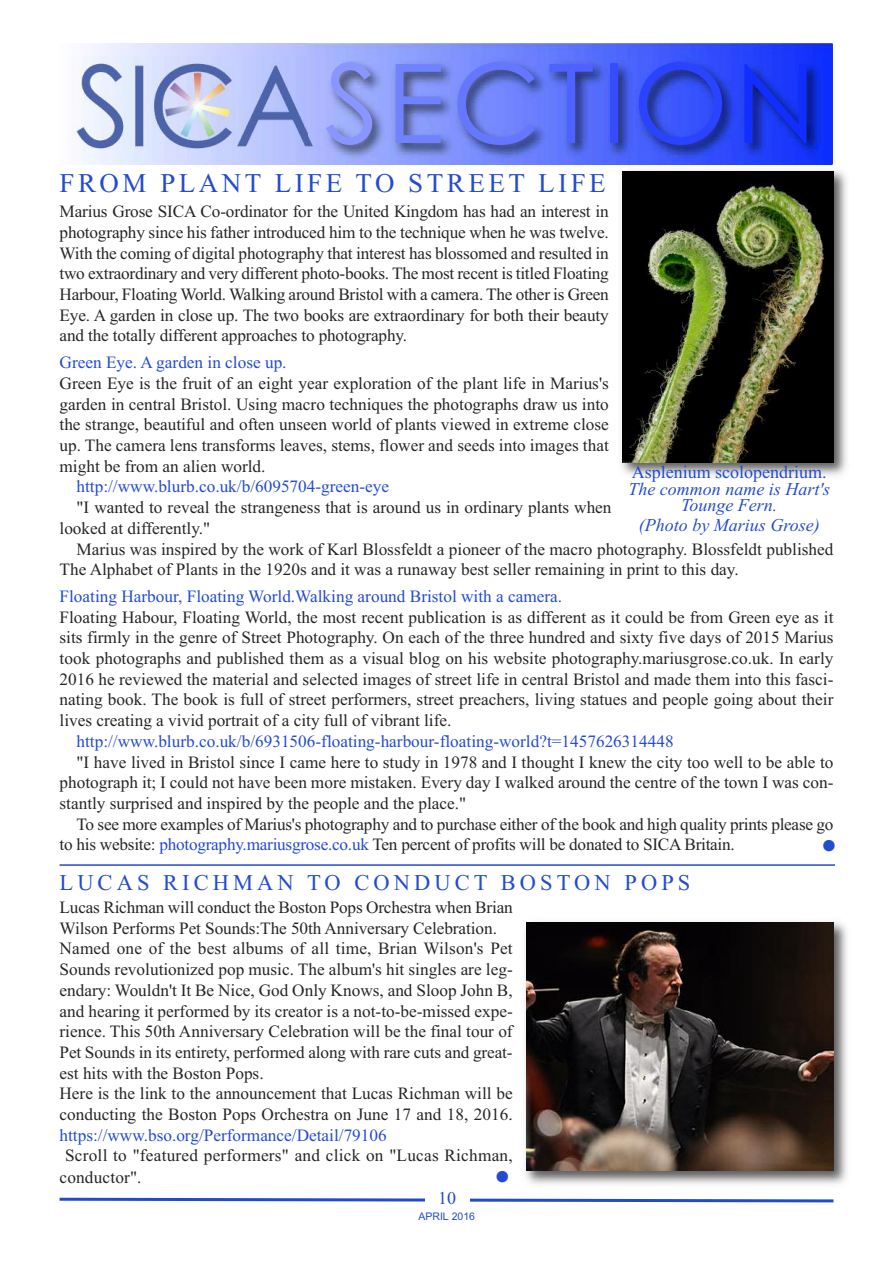
<style>
.page{position:relative;width:893px;height:1263px;background:#fff}
.page>*{position:absolute;margin:0;border:0;box-sizing:border-box;transform-origin:0 0}
.t1{font:110.1px "Century Gothic";letter-spacing:.06em;color:#8996ff}
.t2{font:italic 46.5px "Times New Roman";color:#234bd1}
.t3{font:27px "Times New Roman";letter-spacing:.13em;color:#234bd1}
.t4{font:22.5px "Times New Roman";letter-spacing:.18em;color:#234bd1}
.t5{font:italic 18px/16.5px "Times New Roman";color:#234bd1;text-align:center}
.t6{font:18px "Times New Roman";color:#234bd1}
.t7{font:18px "Times New Roman";color:#224acc}
.t8{font:17.25px/20.7px "Times New Roman";color:#272627}
.t9{font:17.25px "Times New Roman";color:#234bd1}
.t10{font:10.5px "Arial";color:#224acc}
.s1{color:#7182ff}
.s2{color:#6577ff}
.s3{color:#4e62ff}
.s4{color:#364dff}
.s5{color:#2a43ff}
.s6{color:#122eff}
.s7{color:#234bd1}
</style>
<div class="page">
<svg style="left:59px;top:1197px;width:775px;height:6px"></svg>
<div style="left:425px;top:1192px;width:44px;height:37px;background:#fff"></div>
<svg style="left:68px;top:44px;width:241px;height:120px"></svg>
<img style="left:309px;top:44px;width:524px;height:120px">
<img style="left:69px;top:57px;width:262px;height:104px">
<svg style="left:326px;top:125px;width:5px;height:10px"></svg>
<img style="left:621px;top:170px;width:226px;height:306px">
<img style="left:616px;top:164px;width:217px;height:1px">
<img style="left:622px;top:171px;width:211px;height:292px">
<img style="left:525px;top:922px;width:322px;height:263px">
<img style="left:526px;top:923px;width:307px;height:247px">
<hr style="left:60px;top:864px;width:775px;height:2px;background:#234bd1">
<h1 class="t1" style="left:325px;top:41px;width:493px">S<span class="s1">E</span><span class="s2">C</span><span class="s3">T</span><span class="s4">I</span><span class="s5">O</span><span class="s6">N</span></h1>
<h3 class="t3" style="left:60px;top:166px;width:548px">FROM PLANT LIFE TO STREET LIFE</h3>
<p class="t8" style="left:60px;top:201px;width:551px;text-align:justify">Marius Grose SICA Co-ordinator for the United Kingdom has had an interest in photography since his father introduced him to the technique when he was twelve.<br>With the coming of digital photography that interest has blossomed and resulted in two extraordinary and very different photo-books. The most recent is titled Floating Harbour, Floating World. Walking around Bristol with a camera. The other is Green Eye. A garden in close up. The two books are extraordinary for both their beauty and the totally different approaches to photography.</p>
<p class="t9" style="left:60px;top:352px;width:229px">Green Eye. A garden in close up.</p>
<p class="t8" style="left:60px;top:373px;width:551px;text-align:justify">Green Eye is the fruit of an eight year exploration of the plant life in Marius's garden in central Bristol. Using macro techniques the photographs draw us into the strange, beautiful and often unseen world of plants viewed in extreme close up. The camera lens transforms leaves, stems, flower and seeds into images that might be from an alien world.</p>
<p class="t9" style="left:77px;top:476px;width:314px">http://www.blurb.co.uk/b/6095704-green-eye</p>
<p class="t8" style="left:60px;top:497px;width:553px;text-indent:17px">"I wanted to reveal the strangeness that is around us in ordinary plants when looked at differently."</p>
<p class="t8" style="left:60px;top:538px;width:775px;text-indent:17px">Marius was inspired by the work of Karl Blossfeldt a pioneer of the macro photography. Blossfeldt published<br>The Alphabet of Plants in the 1920s and it was a runaway best seller remaining in print to this day.</p>
<p class="t9" style="left:60px;top:586px;width:504px">Floating Harbour, Floating World.Walking around Bristol with a camera.</p>
<p class="t8" style="left:60px;top:606px;width:775px;text-align:justify">Floating Habour, Floating World, the most recent publication is as different as it could be from Green eye as it sits firmly in the genre of Street Photography. On each of the three hundred and sixty five days of 2015 Marius took photographs and published them as a visual blog on his website photography.mariusgrose.co.uk. In early 2016 he reviewed the material and selected images of street life in central Bristol and made them into this fasci&shy;nating book. The book is full of street performers, street preachers, living statues and people going about their lives creating a vivid portrait of a city full of vibrant life.</p>
<p class="t9" style="left:77px;top:731px;width:599px">http://www.blurb.co.uk/b/6931506-floating-harbour-floating-world?t=1457626314448</p>
<p class="t8" style="left:60px;top:751px;width:775px;text-align:justify;text-indent:17px">"I have lived in Bristol since I came here to study in 1978 and I thought I knew the city too well to be able to photograph it; I could not have been more mistaken. Every day I walked around the centre of the town I was con&shy;stantly surprised and inspired by the people and the place."</p>
<p class="t8" style="left:60px;top:813px;width:775px;text-indent:17px">To see more examples of Marius's photography and to purchase either of the book and high quality prints please go to his website: <span class="s7">photography.mariusgrose.co.uk</span> Ten percent of profits will be donated to SICA Britain.</p>
<h3 class="t4" style="left:60px;top:869px;width:632px">LUCAS RICHMAN TO CONDUCT BOSTON POPS</h3>
<p class="t8" style="left:60px;top:897px;width:455px">Lucas Richman will conduct the Boston Pops Orchestra when Brian Wilson Performs Pet Sounds:The 50th Anniversary Celebration.<br>Named one of the best albums of all time, Brian Wilson's Pet Sounds revolutionized pop music. The album's hit singles are leg&shy;endary: Wouldn't It Be Nice, God Only Knows, and Sloop John B, and hearing it performed by its creator is a not-to-be-missed expe&shy;rience. This 50th Anniversary Celebration will be the final tour of Pet Sounds in its entirety, performed along with rare cuts and great&shy;est hits with the Boston Pops.<br>Here is the link to the announcement that Lucas Richman will be conducting the Boston Pops Orchestra on June 17 and 18, 2016.</p>
<p class="t9" style="left:60px;top:1125px;width:329px">https://www.bso.org/Performance/Detail/79106</p>
<p class="t8" style="left:60px;top:1145px;width:455px;line-height:21.1px;text-indent:6px">Scroll to "featured performers" and click on "Lucas Richman, conductor".</p>
<p class="t7" style="left:438px;top:1188px;width:19px">10</p>
<p class="t10" style="left:418px;top:1210px;width:58px">APRIL 2016</p>
<p class="t6" style="left:632px;top:461px;width:196px">Asplenium scolopendrium.</p>
<p class="t5" style="left:628px;top:480px;width:203px">The common name is Hart's<br>Tounge Fern.</p>
<p class="t5" style="left:639px;top:516px;width:182px">(Photo by Marius Grose)</p>
<h2 class="t2" style="left:821px;top:818px;width:18px">•</h2>
<h2 class="t2" style="left:494px;top:1149px;width:18px">•</h2>
</div>
